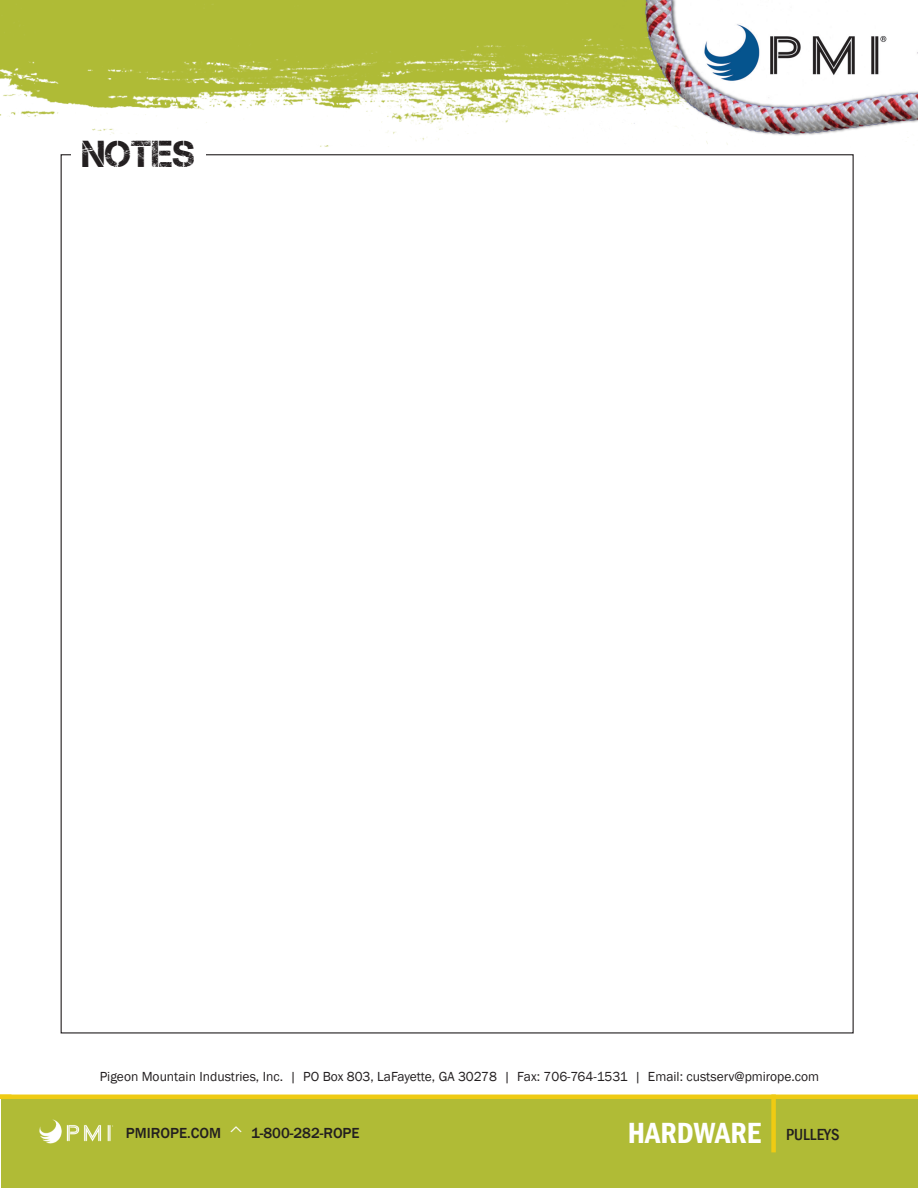
<style>
.page{position:relative;width:918px;height:1188px;background:#fff}
.page>*{position:absolute;margin:0;border:0;box-sizing:border-box;transform-origin:0 0}
.t1{font:37.5px "Captureit";color:#231f20}
.t2{font:600 condensed 30px "Franklin Gothic";color:#fff}
.t3{font:500 condensed 16.5px "Franklin Gothic";color:#231f20}
.t4{font:500 15px "Franklin Gothic";color:#231f20}
.t5{font:13.5px "Franklin Gothic";color:#231f20}
</style>
<div class="page">
<img style="left:0;top:0;width:918px;height:157px">
<div style="left:1px;top:1097px;width:917px;height:91px;background:#b0bb36"></div>
<img style="left:39px;top:1119px;width:74px;height:25px">
<hr style="left:0;top:1095px;width:918px;height:4px;background:#efcb13">
<div style="left:771px;top:1095px;width:5px;height:57px;background:#efcb13"></div>
<div style="left:71px;top:140px;width:135px;height:33px;background:#fff"></div>
<p class="t1" style="left:82px;top:133px;width:114px">NOTES</p>
<p class="t5" style="left:100px;top:1068px;width:721px">Pigeon Mountain Industries, Inc. | PO Box 803, LaFayette, GA 30278 | Fax: 706-764-1531 | Email: custserv@pmirope.com</p>
<p class="t2" style="left:628px;top:1113px;width:135px">HARDWARE</p>
<p class="t3" style="left:786px;top:1124px;width:55px">PULLEYS</p>
<p class="t4" style="left:126px;top:1123px;width:97px">PMIROPE.COM</p>
<p class="t4" style="left:251px;top:1123px;width:110px">1-800-282-ROPE</p>
</div>
